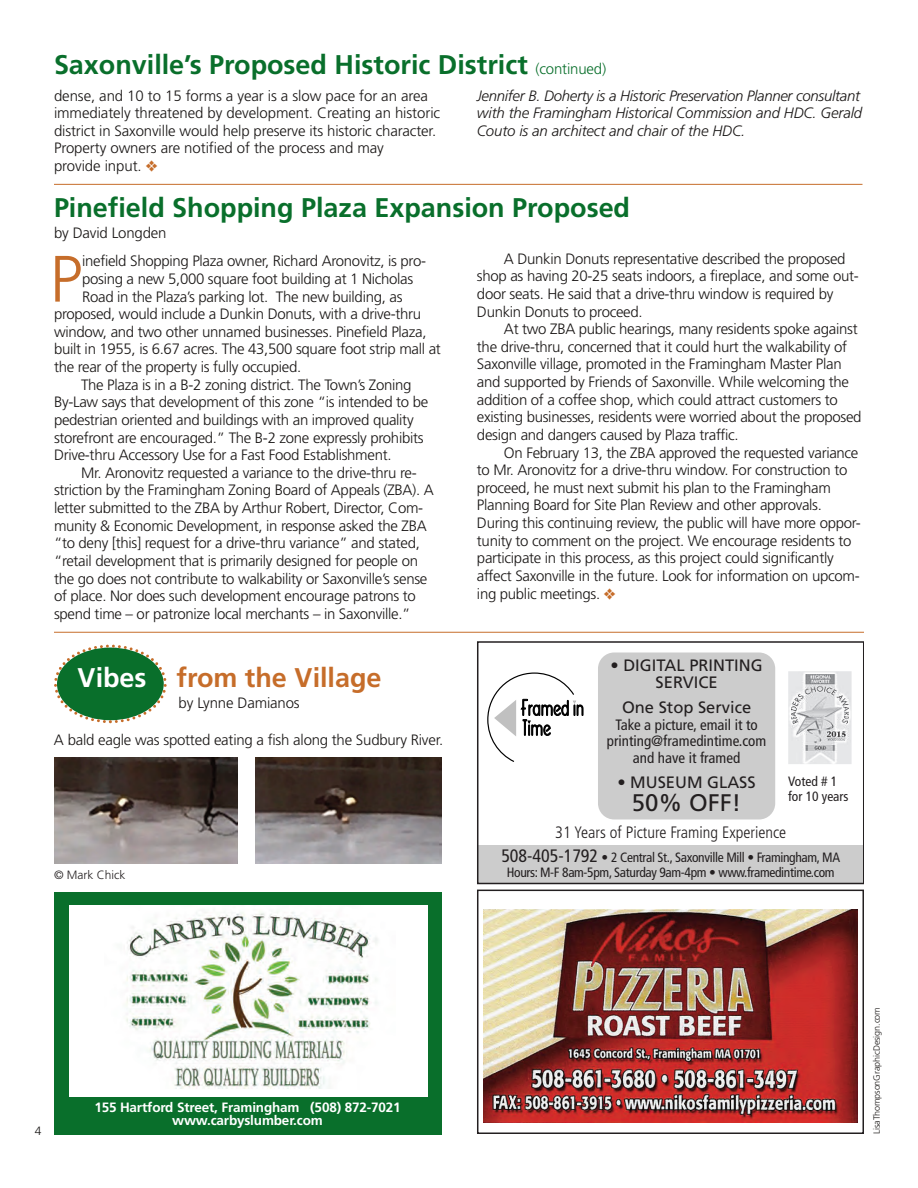
<style>
.page{position:relative;width:918px;height:1188px;background:#fff}
.page>*{position:absolute;margin:0;border:0;box-sizing:border-box;transform-origin:0 0}
.t1{font:300 65.4px "Frutiger";color:#c66d2a}
.t2{font:700 27px "Frutiger";color:#096f2b}
.t3{font:700 27px "Frutiger";color:#c66d2a}
.t4{font:24px "Frutiger";color:#231f20}
.t5{font:16.5px/16.5px "Frutiger";color:#231f20;text-align:center}
.t6{font:300 condensed 16.5px "Frutiger";color:#231f20}
.t7{font:300 15px/17.7px "Frutiger";letter-spacing:-.02em;color:#191615}
.t8{font:italic 300 15px/17.7px "Frutiger";letter-spacing:-.01em;color:#191615}
.t9{font:condensed 15px/16.5px "Frutiger";color:#231f20;text-align:center}
.t10{font:condensed 13.5px/15px "Frutiger";letter-spacing:-.025em;color:#231f20;text-align:center}
.t11{font:700 13.5px/13.5px "Frutiger";letter-spacing:-.01em;color:#fff;text-align:center}
.t12{font:condensed 13.5px/15px "Frutiger";color:#231f20}
.t13{font:300 12px "Frutiger";color:#231f20}
.t14{font:300 12px "Frutiger";color:#191615}
.t15{font:300 9px "Frutiger";letter-spacing:-.01em;color:#191615}
.s1{font-weight:300;font-size:15px}
.s2{color:#c66d2a}
.s3{color:#fff}
.s4{font-size:18px}
</style>
<div class="page">
<div style="left:477px;top:845px;width:386px;height:38px;background:#ccc"></div>
<div style="left:477px;top:641px;width:387px;height:243px;border:2px solid #231f20"></div>
<img style="left:788px;top:671px;width:64px;height:93px">
<img style="left:791px;top:675px;width:58px;height:86px">
<svg style="left:487px;top:672px;width:96px;height:90px"></svg>
<div style="left:598px;top:652px;width:177px;height:167px;background:#ccc;border-radius:16px"></div>
<img style="left:483px;top:909px;width:375px;height:213px">
<div style="left:477px;top:890px;width:387px;height:244px;border:2px solid #231f20"></div>
<div style="left:54px;top:892px;width:388px;height:243px;background:#096f2b"></div>
<div style="left:69px;top:905px;width:359px;height:191px;background:#fff"></div>
<img style="left:126px;top:912px;width:252px;height:177px">
<svg style="left:54px;top:644px;width:113px;height:80px"></svg>
<img style="left:54px;top:758px;width:183px;height:106px">
<img style="left:256px;top:758px;width:185px;height:106px">
<hr style="left:54px;top:184px;width:808px;height:1px;background:#c66d2a">
<hr style="left:54px;top:632px;width:810px;height:1px;background:#c66d2a">
<h2 class="t2" style="left:54px;top:54px;width:554px">Saxonville’s Proposed Historic District <span class="s1">(continued)</span></h2>
<p class="t7" style="left:54px;top:88px;width:388px">dense, and 10 to 15 forms a year is a slow pace for an area immediately threatened by development. Creating an historic district in Saxonville would help preserve its historic character.<br>Property owners are notified of the process and may<br>provide input. <span class="s2">❖</span></p>
<p class="t8" style="left:477px;top:88px;width:387px">Jennifer B. Doherty is a Historic Preservation Planner consultant with the Framingham Historical Commission and HDC. Gerald<br>Couto is an architect and chair of the HDC.</p>
<h2 class="t2" style="left:54px;top:196px;width:578px">Pinefield Shopping Plaza Expansion Proposed</h2>
<p class="t7" style="left:54px;top:225px;width:114px">by David Longden</p>
<h1 class="t1" style="left:50px;top:253px;width:34px">P</h1>
<p class="t7" style="left:82px;top:253px;width:345px">inefield Shopping Plaza owner, Richard Aronovitz, is pro-</p>
<p class="t7" style="left:82px;top:271px;width:333px">posing a new 5,000 square foot building at 1 Nicholas</p>
<p class="t7" style="left:82px;top:289px;width:322px">Road in the Plaza’s parking lot. The new building, as</p>
<p class="t7" style="left:54px;top:306px;width:369px">proposed, would include a Dunkin Donuts, with a drive-thru</p>
<p class="t7" style="left:54px;top:324px;width:374px">window, and two other unnamed businesses. Pinefield Plaza,</p>
<p class="t7" style="left:54px;top:342px;width:388px">built in 1955, is 6.67 acres. The 43,500 square foot strip mall at</p>
<p class="t7" style="left:54px;top:359px;width:249px">the rear of the property is fully occupied.</p>
<p class="t7" style="left:81px;top:377px;width:332px">The Plaza is in a B-2 zoning district. The Town’s Zoning</p>
<p class="t7" style="left:54px;top:394px;width:376px">By-Law says that development of this zone “is intended to be</p>
<p class="t7" style="left:54px;top:412px;width:361px">pedestrian oriented and buildings with an improved quality</p>
<p class="t7" style="left:54px;top:430px;width:371px">storefront are encouraged.” The B-2 zone expressly prohibits</p>
<p class="t7" style="left:54px;top:447px;width:339px">Drive-thru Accessory Use for a Fast Food Establishment.</p>
<p class="t7" style="left:81px;top:465px;width:337px">Mr. Aronovitz requested a variance to the drive-thru re-</p>
<p class="t7" style="left:54px;top:483px;width:381px">striction by the Framingham Zoning Board of Appeals (ZBA). A</p>
<p class="t7" style="left:54px;top:500px;width:371px">letter submitted to the ZBA by Arthur Robert, Director, Com-</p>
<p class="t7" style="left:54px;top:518px;width:374px">munity &amp; Economic Development, in response asked the ZBA</p>
<p class="t7" style="left:54px;top:535px;width:367px">“to deny [this] request for a drive-thru variance” and stated,</p>
<p class="t7" style="left:54px;top:553px;width:366px">“retail development that is primarily designed for people on</p>
<p class="t7" style="left:54px;top:571px;width:375px">the go does not contribute to walkability or Saxonville’s sense</p>
<p class="t7" style="left:54px;top:588px;width:363px">of place. Nor does such development encourage patrons to</p>
<p class="t7" style="left:54px;top:606px;width:358px">spend time – or patronize local merchants – in Saxonville.”</p>
<h2 class="t3" style="left:77px;top:667px;width:306px"><span class="s3">Vibes</span> from the Village</h2>
<p class="t7" style="left:179px;top:695px;width:123px">by Lynne Damianos</p>
<p class="t7" style="left:54px;top:732px;width:391px">A bald eagle was spotted eating a fish along the Sudbury River.</p>
<p class="t13" style="left:54px;top:870px;width:73px">© Mark Chick</p>
<p class="t7" style="left:477px;top:251px;width:383px;text-indent:27px">A Dunkin Donuts representative described the proposed shop as having 20-25 seats indoors, a fireplace, and some out&shy;door seats. He said that a drive-thru window is required by Dunkin Donuts to proceed.</p>
<p class="t7" style="left:477px;top:321px;width:386px;text-indent:27px">At two ZBA public hearings, many residents spoke against the drive-thru, concerned that it could hurt the walkability of Saxonville village, promoted in the Framingham Master Plan and supported by Friends of Saxonville. While welcoming the addition of a coffee shop, which could attract customers to existing businesses, residents were worried about the proposed design and dangers caused by Plaza traffic.</p>
<p class="t7" style="left:477px;top:445px;width:385px;text-indent:27px">On February 13, the ZBA approved the requested variance to Mr. Aronovitz for a drive-thru window. For construction to proceed, he must next submit his plan to the Framingham Planning Board for Site Plan Review and other approvals.<br>During this continuing review, the public will have more oppor&shy;tunity to comment on the project. We encourage residents to participate in this process, as this project could significantly affect Saxonville in the future. Look for information on upcom&shy;ing public meetings. <span class="s2">❖</span></p>
<p class="t5" style="left:611px;top:658px;width:154px">• DIGITAL PRINTING<br>SERVICE</p>
<p class="t5" style="left:622px;top:700px;width:131px">One Stop Service</p>
<p class="t9" style="left:607px;top:717px;width:161px">Take a picture, email it to printing@framedintime.com and have it framed</p>
<p class="t5" style="left:617px;top:775px;width:140px">• MUSEUM GLASS</p>
<h3 class="t4" style="left:632px;top:793px;width:111px">50% OFF!</h3>
<p class="t6" style="left:555px;top:826px;width:232px">31 Years of Picture Framing Experience</p>
<p class="t10" style="left:501px;top:851px;width:340px"><span class="s4">508-405-1792</span> • 2 Central St., Saxonville Mill • Framingham, MA<br>Hours: M-F 8am-5pm, Saturday 9am-4pm • www.framedintime.com</p>
<p class="t12" style="left:788px;top:775px;width:62px">Voted # 1 for 10 years</p>
<p class="t14" style="left:35px;top:1126px;width:8px">4</p>
<p class="t11" style="left:94px;top:1101px;width:308px">155 Hartford Street, Framingham (508) 872-7021 www.carbyslumber.com</p>
<p class="t15" style="left:873px;top:1134px;width:128px;rotate:-90deg">LisaThompsonGraphicDesign.com</p>
</div>
